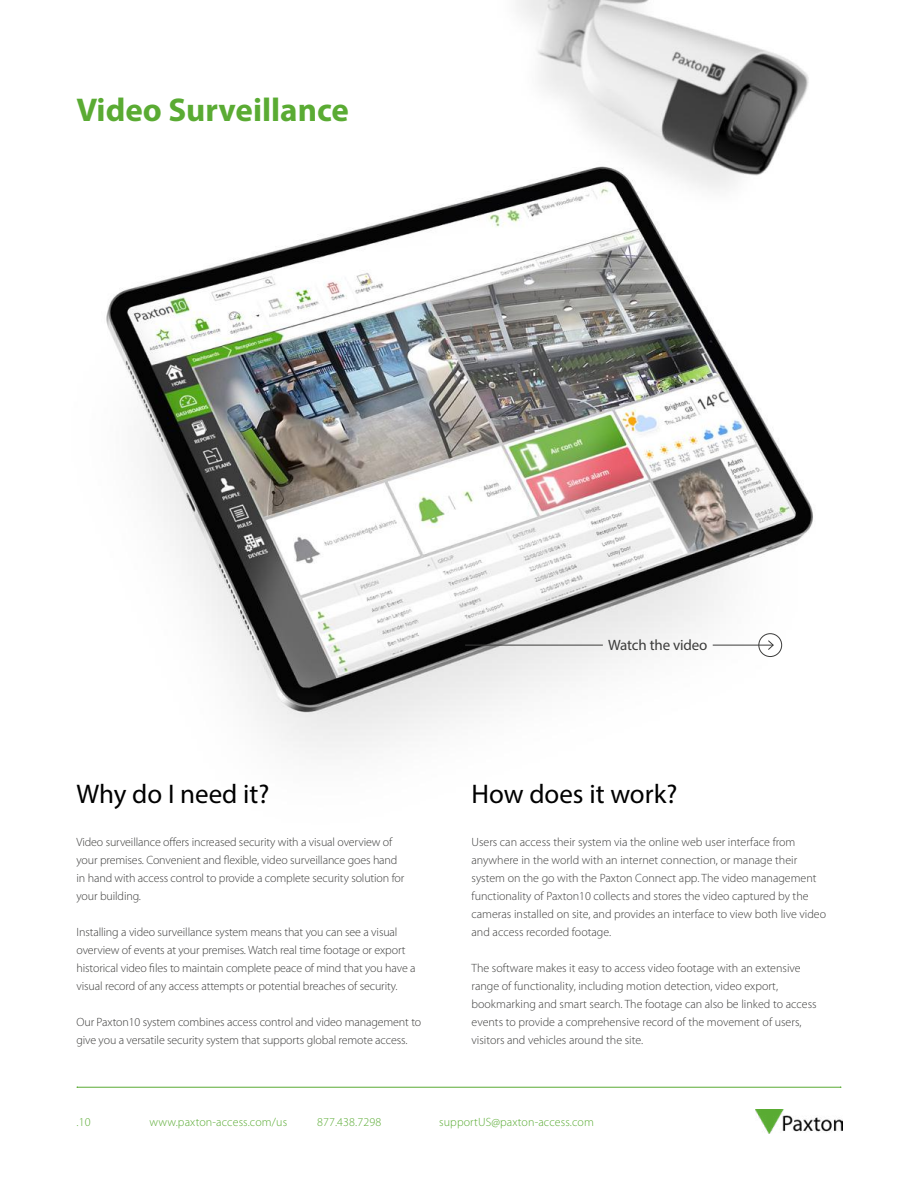
<style>
.page{position:relative;width:918px;height:1188px;background:#fff}
.page>*{position:absolute;margin:0;border:0;box-sizing:border-box;transform-origin:0 0}
.t1{font:700 33px "Myriad Pro";color:#5aab33}
.t2{font:27px "Myriad Pro";color:#000}
.t3{font:15px "Myriad Pro";letter-spacing:-.01em;color:#3c3c3b}
.t4{font:300 12px/18px "Myriad Pro";letter-spacing:-.005em;color:#3c3c3b}
.t5{font:300 12px "Myriad Pro";letter-spacing:.01em;color:#5aab33}
</style>
<div class="page">
<img style="left:106px;top:0;width:707px;height:753px">
<hr style="left:77px;top:1087px;width:764px;height:1px;background:#5aab33">
<img style="left:755px;top:1109px;width:87px;height:24px">
<div style="left:759px;top:634px;width:23px;height:23px;background:#fff;border-radius:50%"></div>
<div style="left:759px;top:633px;width:23px;height:24px;border:1px solid #3c3c3b;border-radius:50%"></div>
<hr style="left:713px;top:645px;width:60px;height:1px;background:#3c3c3b">
<svg style="left:768px;top:640px;width:6px;height:10px"></svg>
<hr style="left:465px;top:645px;width:138px;height:1px;background:#3c3c3b">
<h1 class="t1" style="left:77px;top:89px;width:274px">Video Surveillance</h1>
<p class="t3" style="left:608px;top:636px;width:101px">Watch the video</p>
<h2 class="t2" style="left:77px;top:778px;width:194px">Why do I need it?</h2>
<p class="t4" style="left:77px;top:833px;width:329px">Video surveillance offers increased security with a visual overview of your premises. Convenient and flexible, video surveillance goes hand in hand with access control to provide a complete security solution for your building.</p>
<p class="t4" style="left:77px;top:923px;width:341px">Installing a video surveillance system means that you can see a visual overview of events at your premises. Watch real time footage or export historical video files to maintain complete peace of mind that you have a visual record of any access attempts or potential breaches of security.</p>
<p class="t4" style="left:77px;top:1013px;width:346px">Our Paxton10 system combines access control and video management to give you a versatile security system that supports global remote access.</p>
<h2 class="t2" style="left:472px;top:778px;width:207px">How does it work?</h2>
<p class="t4" style="left:472px;top:833px;width:356px">Users can access their system via the online web user interface from anywhere in the world with an internet connection, or manage their system on the go with the Paxton Connect app. The video management functionality of Paxton10 collects and stores the video captured by the cameras installed on site, and provides an interface to view both live video and access recorded footage.</p>
<p class="t4" style="left:472px;top:959px;width:347px">The software makes it easy to access video footage with an extensive range of functionality, including motion detection, video export, bookmarking and smart search. The footage can also be linked to access events to provide a comprehensive record of the movement of users, visitors and vehicles around the site.</p>
<p class="t5" style="left:77px;top:1115px;width:16px">.10</p>
<p class="t5" style="left:150px;top:1115px;width:139px">www.paxton-access.com/us</p>
<p class="t5" style="left:317px;top:1115px;width:66px">877.438.7298</p>
<p class="t5" style="left:439px;top:1115px;width:156px">supportUS@paxton-access.com</p>
</div>
